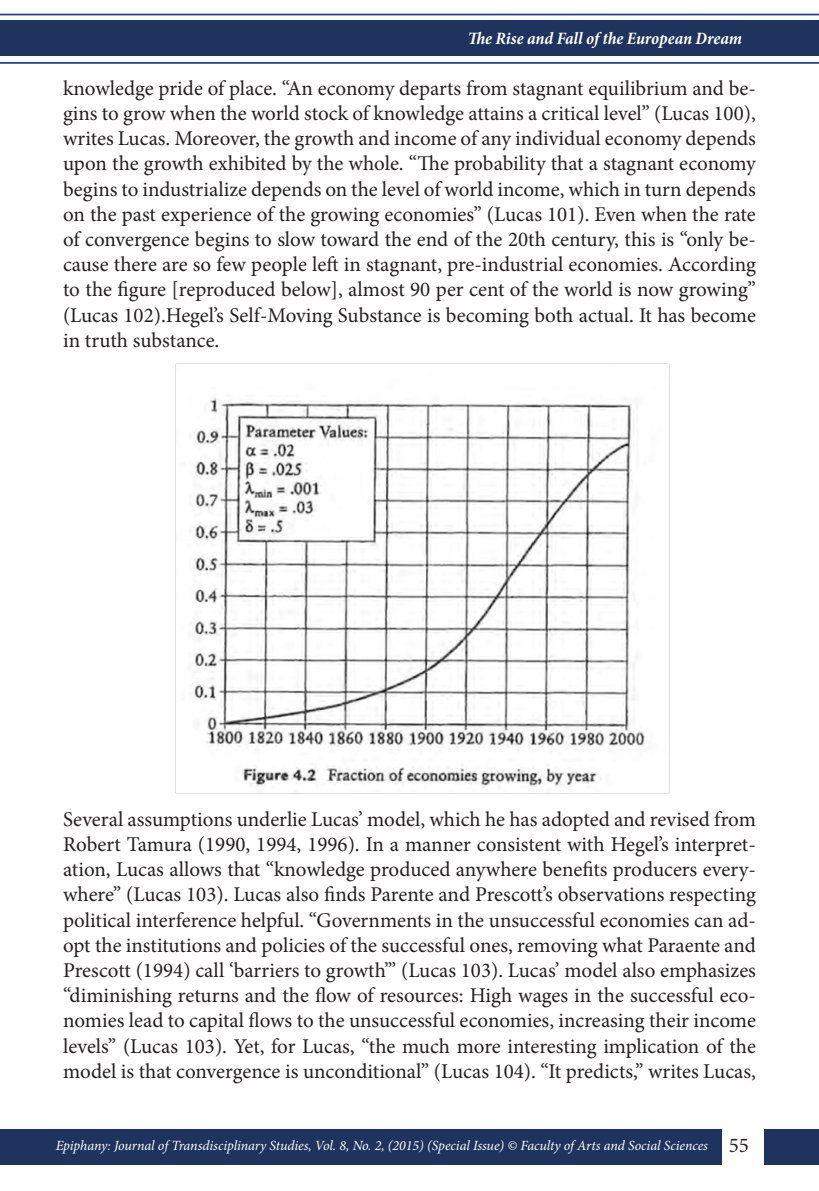
<style>
.page{position:relative;width:819px;height:1191px;background:#fff}
.page>*{position:absolute;margin:0;border:0;box-sizing:border-box;transform-origin:0 0}
.t1{font:21px/25.2px "Minion Pro";color:#231f20;text-align:justify}
.t2{font:italic 700 condensed 17.5px "Minion Pro";letter-spacing:-.005em;color:#fff}
.t3{font:italic 14px "Minion Pro";letter-spacing:-.01em;color:#fff}
</style>
<div class="page">
<div style="left:0;top:21px;width:819px;height:35px;background:#1e335d"></div>
<div style="left:0;top:1128px;width:721px;height:36px;background:#1e335d"></div>
<div style="left:764px;top:1129px;width:55px;height:35px;background:#1e335d"></div>
<hr style="left:0;top:14px;width:819px;height:1px;background:#253f8e">
<hr style="left:0;top:62px;width:819px;height:2px;background:#253f8e">
<img style="left:175px;top:363px;width:494px;height:430px">
<p class="t2" style="left:468px;top:26px;width:275px">The Rise and Fall of the European Dream</p>
<p class="t1" style="left:63px;top:75px;width:694px">knowledge pride of place. “An economy departs from stagnant equilibrium and be&shy;gins to grow when the world stock of knowledge attains a critical level” (Lucas 100), writes Lucas. Moreover, the growth and income of any individual economy depends upon the growth exhibited by the whole. “The probability that a stagnant economy begins to industrialize depends on the level of world income, which in turn depends on the past experience of the growing economies” (Lucas 101). Even when the rate of convergence begins to slow toward the end of the 20th century, this is “only be&shy;cause there are so few people left in stagnant, pre-industrial economies. According to the figure [reproduced below], almost 90 per cent of the world is now growing” (Lucas 102).Hegel’s Self-Moving Substance is becoming both actual. It has become in truth substance.</p>
<p class="t1" style="left:63px;top:806px;width:694px">Several assumptions underlie Lucas’ model, which he has adopted and revised from Robert Tamura (1990, 1994, 1996). In a manner consistent with Hegel’s interpret&shy;ation, Lucas allows that “knowledge produced anywhere benefits producers every&shy;where” (Lucas 103). Lucas also finds Parente and Prescott’s observations respecting political interference helpful. “Governments in the unsuccessful economies can ad&shy;opt the institutions and policies of the successful ones, removing what Paraente and Prescott (1994) call ‘barriers to growth’” (Lucas 103). Lucas’ model also emphasizes “diminishing returns and the flow of resources: High wages in the successful eco&shy;nomies lead to capital flows to the unsuccessful economies, increasing their income levels” (Lucas 103). Yet, for Lucas, “the much more interesting implication of the model is that convergence is unconditional” (Lucas 104). “It predicts,” writes Lucas,</p>
<p class="t3" style="left:56px;top:1136px;width:653px">Epiphany: Journal of Transdisciplinary Studies, Vol. 8, No. 2, (2015) (Special Issue) © Faculty of Arts and Social Sciences</p>
<p class="t1" style="left:728px;top:1132px;width:22px">55</p>
</div>
